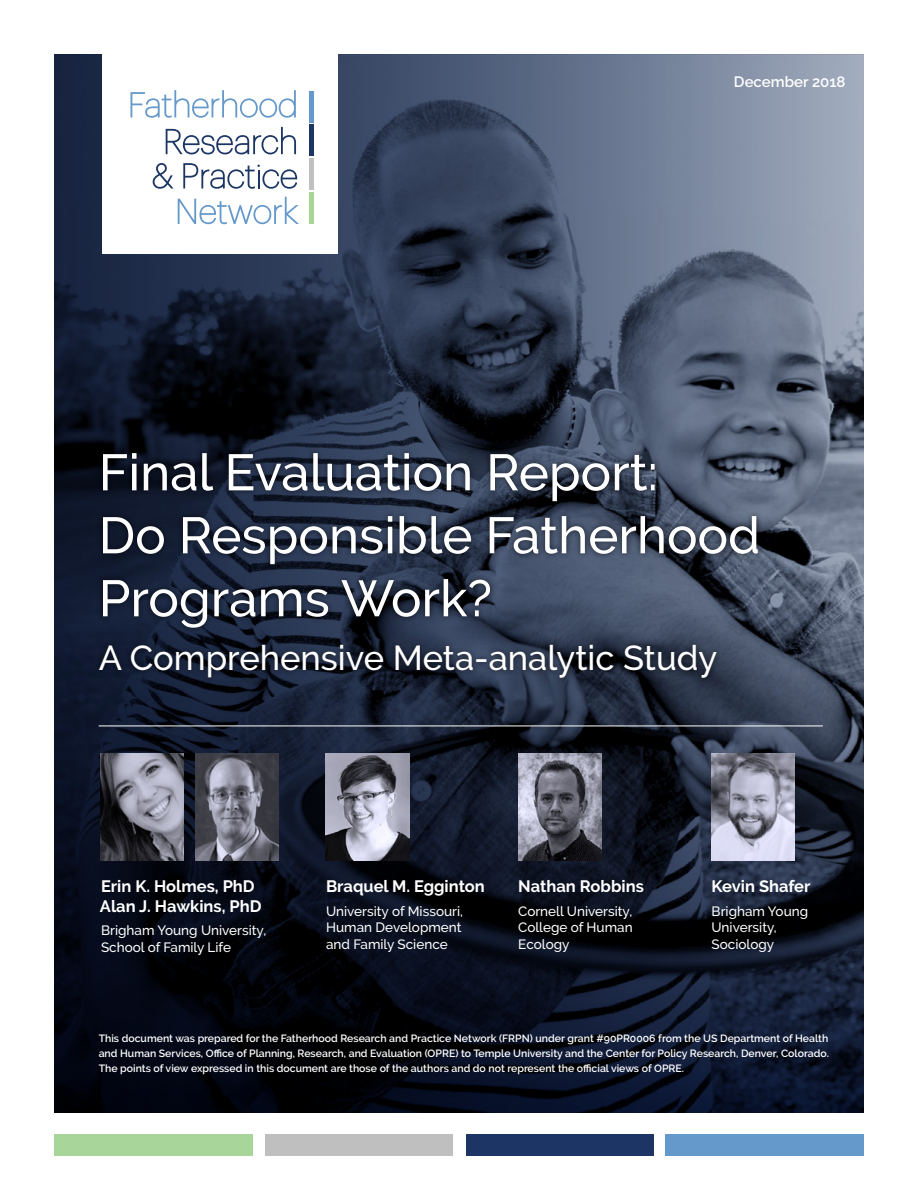
<style>
.page{position:relative;width:918px;height:1188px;background:#fff}
.page>*{position:absolute;margin:0;border:0;box-sizing:border-box;transform-origin:0 0}
.t1{font:500 51px/63px "Raleway";color:#fff}
.t2{font:500 34.5px "Raleway";color:#fff}
.t3{font:700 16.5px/19.5px "Raleway";color:#fff}
.t4{font:600 15px "Raleway";color:#fff}
.t5{font:500 13.5px/16.5px "Raleway";color:#fff}
.t6{font:600 10.5px/15px "Raleway";color:#fff;text-align:justify}
</style>
<div class="page">
<img style="left:54px;top:54px;width:810px;height:551px">
<svg style="left:54px;top:605px;width:810px;height:507px;background:#0f1524"></svg>
<div style="left:93px;top:447px;width:671px;height:238px;background:#000;opacity:.62"></div>
<hr style="left:99px;top:726px;width:724px;height:1px;background:#fff">
<div style="left:103px;top:54px;width:235px;height:200px;background:#fff"></div>
<hr style="left:309px;top:91px;width:4px;height:31px;background:#6699cb">
<hr style="left:309px;top:124px;width:4px;height:32px;background:#1c3664">
<hr style="left:309px;top:158px;width:4px;height:32px;background:#c1c0c0">
<hr style="left:309px;top:192px;width:4px;height:32px;background:#a9d599">
<svg style="left:131px;top:90px;width:165px;height:28px"></svg>
<svg style="left:166px;top:127px;width:130px;height:28px"></svg>
<svg style="left:153px;top:163px;width:21px;height:26px"></svg>
<svg style="left:183px;top:163px;width:114px;height:26px"></svg>
<svg style="left:178px;top:197px;width:121px;height:27px"></svg>
<img style="left:100px;top:753px;width:84px;height:108px">
<img style="left:195px;top:753px;width:84px;height:108px">
<img style="left:326px;top:753px;width:83px;height:108px">
<img style="left:518px;top:753px;width:84px;height:108px">
<img style="left:711px;top:753px;width:84px;height:108px">
<div style="left:665px;top:1134px;width:199px;height:22px;background:#6598cb"></div>
<div style="left:466px;top:1134px;width:187px;height:22px;background:#1c3564"></div>
<div style="left:265px;top:1134px;width:188px;height:22px;background:#c0bfbf"></div>
<div style="left:54px;top:1134px;width:199px;height:22px;background:#a8d59a"></div>
<h3 class="t4" style="left:734px;top:73px;width:113px">December 2018</h3>
<h1 class="t1" style="left:99px;top:441px;width:663px">Final Evaluation Report:<br>Do Responsible Fatherhood<br>Programs Work?</h1>
<h2 class="t2" style="left:99px;top:638px;width:620px">A Comprehensive Meta-analytic Study</h2>
<h3 class="t3" style="left:100px;top:877px;width:163px">Erin K. Holmes, PhD<br>Alan J. Hawkins, PhD</h3>
<p class="t5" style="left:101px;top:922px;width:167px">Brigham Young University,<br>School of Family Life</p>
<h3 class="t3" style="left:326px;top:877px;width:160px">Braquel M. Egginton</h3>
<p class="t5" style="left:326px;top:903px;width:139px;text-align:justify">University of Missouri, Human Development and Family Science</p>
<h3 class="t3" style="left:518px;top:877px;width:127px">Nathan Robbins</h3>
<p class="t5" style="left:518px;top:903px;width:116px;text-align:justify">Cornell University, College of Human Ecology</p>
<h3 class="t3" style="left:712px;top:877px;width:100px">Kevin Shafer</h3>
<p class="t5" style="left:712px;top:903px;width:98px">Brigham Young<br>University,<br>Sociology</p>
<p class="t6" style="left:99px;top:1031px;width:732px">This document was prepared for the Fatherhood Research and Practice Network (FRPN) under grant #90PR0006 from the US Department of Health and Human Services, Office of Planning, Research, and Evaluation (OPRE) to Temple University and the Center for Policy Research, Denver, Colorado.<br>The points of view expressed in this document are those of the authors and do not represent the official views of OPRE.</p>
</div>
